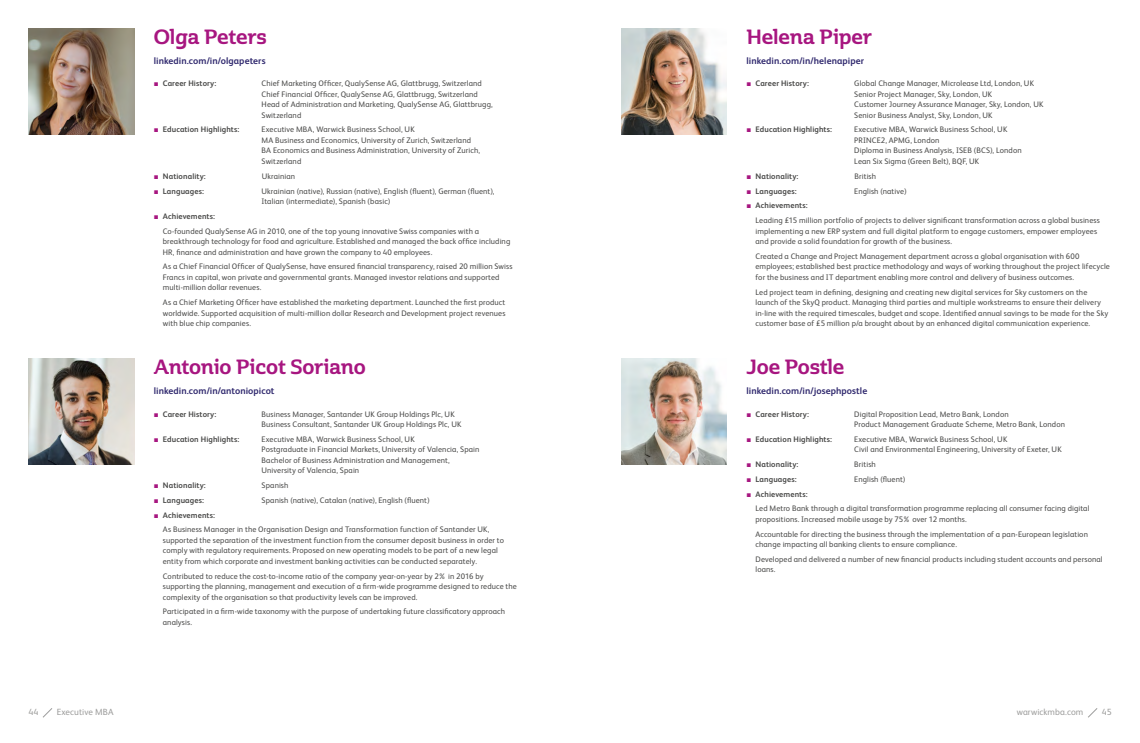
<style>
.page{position:relative;width:1140px;height:743px;background:#fff}
.page>*{position:absolute;margin:0;border:0;box-sizing:border-box;transform-origin:0 0}
.t1{font:20px "Cabrito Semi Nor Bol";letter-spacing:-.01em;color:#a71680}
.t2{font:700 9.5px "FS Albert";letter-spacing:.005em;color:#312a6f}
.t3{font:9px "FS Albert";letter-spacing:.01em;color:#9d9d9c}
.t4{font:8px/10.5px "FS Albert";letter-spacing:.015em;color:#4a4a49}
.t5{font:700 8px "FS Albert";letter-spacing:.01em;color:#4a4a49}
.s1{font-family:"Arial";font-weight:400;color:#a71680}
.s2{font-family:"Arial";color:#a71680}
.s3{font-weight:700}
</style>
<div class="page">
<img style="left:621px;top:359px;width:106px;height:105px">
<img style="left:621px;top:28px;width:106px;height:106px">
<img style="left:28px;top:359px;width:106px;height:105px">
<img style="left:28px;top:28px;width:106px;height:106px">
<svg style="left:1088px;top:708px;width:9px;height:10px"></svg>
<svg style="left:43px;top:708px;width:10px;height:10px"></svg>
<h1 class="t1" style="left:154px;top:24px;width:114px">Olga Peters</h1>
<p class="t2" style="left:154px;top:54px;width:113px">linkedin.com/in/olgapeters</p>
<p class="t5" style="left:154px;top:78px;width:64px"><span class="s1">■</span> Career History:</p>
<p class="t4" style="left:261px;top:78px;width:233px">Chief Marketing Officer, QualySense AG, Glattbrugg, Switzerland Chief Financial Officer, QualySense AG, Glattbrugg, Switzerland Head of Administration and Marketing, QualySense AG, Glattbrugg, Switzerland</p>
<p class="t5" style="left:154px;top:124px;width:87px"><span class="s1">■</span> Education Highlights:</p>
<p class="t4" style="left:261px;top:124px;width:220px">Executive MBA, Warwick Business School, UK<br>MA Business and Economics, University of Zurich, Switzerland BA Economics and Business Administration, University of Zurich, Switzerland</p>
<p class="t5" style="left:154px;top:170px;width:54px"><span class="s1">■</span> Nationality:</p>
<p class="t4" style="left:262px;top:170px;width:35px">Ukrainian</p>
<p class="t5" style="left:154px;top:185px;width:52px"><span class="s1">■</span> Languages:</p>
<p class="t4" style="left:261px;top:185px;width:234px">Ukrainian (native), Russian (native), English (fluent), German (fluent),<br>Italian (intermediate), Spanish (basic)</p>
<p class="t4" style="left:163px;top:208px;width:318px;line-height:14.8px;text-indent:-9px"><span class="s2">■</span> <span class="s3">Achievements:<br></span>Co-founded QualySense AG in 2010, one of the top young innovative Swiss companies with a</p>
<p class="t4" style="left:163px;top:236px;width:349px">breakthrough technology for food and agriculture. Established and managed the back office including<br>HR, finance and administration and have grown the company to 40 employees.</p>
<p class="t4" style="left:163px;top:261px;width:351px">As a Chief Financial Officer of QualySense, have ensured financial transparency, raised 20 million Swiss<br>Francs in capital, won private and governmental grants. Managed investor relations and supported multi-million dollar revenues.</p>
<p class="t4" style="left:163px;top:297px;width:344px;text-align:justify">As a Chief Marketing Officer have established the marketing department. Launched the first product worldwide. Supported acquisition of multi-million dollar Research and Development project revenues with blue chip companies.</p>
<h1 class="t1" style="left:154px;top:354px;width:213px">Antonio Picot Soriano</h1>
<p class="t2" style="left:154px;top:385px;width:122px">linkedin.com/in/antoniopicot</p>
<p class="t5" style="left:154px;top:408px;width:64px"><span class="s1">■</span> Career History:</p>
<p class="t4" style="left:261px;top:408px;width:201px">Business Manager, Santander UK Group Holdings Plc, UK<br>Business Consultant, Santander UK Group Holdings Plc, UK</p>
<p class="t5" style="left:154px;top:433px;width:87px"><span class="s1">■</span> Education Highlights:</p>
<p class="t4" style="left:261px;top:433px;width:219px">Executive MBA, Warwick Business School, UK<br>Postgraduate in Financial Markets, University of Valencia, Spain Bachelor of Business Administration and Management, University of Valencia, Spain</p>
<p class="t5" style="left:154px;top:480px;width:54px"><span class="s1">■</span> Nationality:</p>
<p class="t4" style="left:261px;top:480px;width:28px">Spanish</p>
<p class="t5" style="left:154px;top:494px;width:52px"><span class="s1">■</span> Languages:</p>
<p class="t4" style="left:261px;top:494px;width:170px">Spanish (native), Catalan (native), English (fluent)</p>
<p class="t4" style="left:163px;top:507px;width:328px;line-height:14.8px;text-indent:-9px"><span class="s2">■</span> <span class="s3">Achievements:<br></span>As Business Manager in the Organisation Design and Transformation function of Santander UK,</p>
<p class="t4" style="left:163px;top:534px;width:343px">supported the separation of the investment function from the consumer deposit business in order to comply with regulatory requirements. Proposed on new operating models to be part of a new legal entity from which corporate and investment banking activities can be conducted separately.</p>
<p class="t4" style="left:163px;top:570px;width:355px">Contributed to reduce the cost-to-income ratio of the company year-on-year by 2% in 2016 by supporting the planning, management and execution of a firm-wide programme designed to reduce the complexity of the organisation so that productivity levels can be improved.</p>
<p class="t4" style="left:163px;top:606px;width:344px">Participated in a firm-wide taxonomy with the purpose of undertaking future classificatory approach analysis.</p>
<h1 class="t1" style="left:746px;top:24px;width:127px">Helena Piper</h1>
<p class="t2" style="left:746px;top:54px;width:119px">linkedin.com/in/helenapiper</p>
<p class="t5" style="left:746px;top:78px;width:64px"><span class="s1">■</span> Career History:</p>
<p class="t4" style="left:854px;top:78px;width:191px">Global Change Manager, Microlease Ltd, London, UK Senior Project Manager, Sky, London, UK<br>Customer Journey Assurance Manager, Sky, London, UK Senior Business Analyst, Sky, London, UK</p>
<p class="t5" style="left:746px;top:124px;width:87px"><span class="s1">■</span> Education Highlights:</p>
<p class="t4" style="left:854px;top:124px;width:169px">Executive MBA, Warwick Business School, UK PRINCE2, APMG, London<br>Diploma in Business Analysis, ISEB (BCS), London Lean Six Sigma (Green Belt), BQF, UK</p>
<p class="t5" style="left:746px;top:170px;width:54px"><span class="s1">■</span> Nationality:</p>
<p class="t4" style="left:854px;top:170px;width:23px">British</p>
<p class="t5" style="left:746px;top:185px;width:52px"><span class="s1">■</span> Languages:</p>
<p class="t4" style="left:854px;top:185px;width:54px">English (native)</p>
<p class="t4" style="left:755px;top:198px;width:346px;line-height:14.8px;text-indent:-9px"><span class="s2">■</span> <span class="s3">Achievements:<br></span>Leading £15 million portfolio of projects to deliver significant transformation across a global business</p>
<p class="t4" style="left:755px;top:225px;width:343px">implementing a new ERP system and full digital platform to engage customers, empower employees and provide a solid foundation for growth of the business.</p>
<p class="t4" style="left:755px;top:250px;width:356px">Created a Change and Project Management department across a global organisation with 600 employees; established best practice methodology and ways of working throughout the project lifecycle for the business and IT department enabling more control and delivery of business outcomes.</p>
<p class="t4" style="left:755px;top:286px;width:354px">Led project team in defining, designing and creating new digital services for Sky customers on the launch of the SkyQ product. Managing third parties and multiple workstreams to ensure their delivery in-line with the required timescales, budget and scope. Identified annual savings to be made for the Sky customer base of £5 million p/a brought about by an enhanced digital communication experience.</p>
<h1 class="t1" style="left:746px;top:354px;width:99px">Joe Postle</h1>
<p class="t2" style="left:746px;top:385px;width:122px">linkedin.com/in/josephpostle</p>
<p class="t5" style="left:746px;top:408px;width:64px"><span class="s1">■</span> Career History:</p>
<p class="t4" style="left:854px;top:408px;width:212px">Digital Proposition Lead, Metro Bank, London<br>Product Management Graduate Scheme, Metro Bank, London</p>
<p class="t5" style="left:746px;top:433px;width:87px"><span class="s1">■</span> Education Highlights:</p>
<p class="t4" style="left:854px;top:433px;width:209px">Executive MBA, Warwick Business School, UK<br>Civil and Environmental Engineering, University of Exeter, UK</p>
<p class="t5" style="left:746px;top:459px;width:54px"><span class="s1">■</span> Nationality:</p>
<p class="t4" style="left:854px;top:459px;width:23px">British</p>
<p class="t5" style="left:746px;top:473px;width:52px"><span class="s1">■</span> Languages:</p>
<p class="t4" style="left:854px;top:473px;width:53px">English (fluent)</p>
<p class="t4" style="left:755px;top:486px;width:335px;line-height:14.8px;text-indent:-9px"><span class="s2">■</span> <span class="s3">Achievements:<br></span>Led Metro Bank through a digital transformation programme replacing all consumer facing digital</p>
<p class="t4" style="left:755px;top:511px;width:334px;line-height:14.8px">propositions. Increased mobile usage by 75% over 12 months.<br>Accountable for directing the business through the implementation of a pan-European legislation</p>
<p class="t4" style="left:755px;top:536px;width:349px;line-height:14.8px">change impacting all banking clients to ensure compliance.<br>Developed and delivered a number of new financial products including student accounts and personal</p>
<p class="t4" style="left:755px;top:564px;width:22px">loans.</p>
<p class="t3" style="left:28px;top:706px;width:11px">44</p>
<p class="t3" style="left:57px;top:706px;width:58px">Executive MBA</p>
<p class="t3" style="left:1016px;top:706px;width:68px">warwickmba.com</p>
<p class="t3" style="left:1101px;top:706px;width:11px">45</p>
</div>
